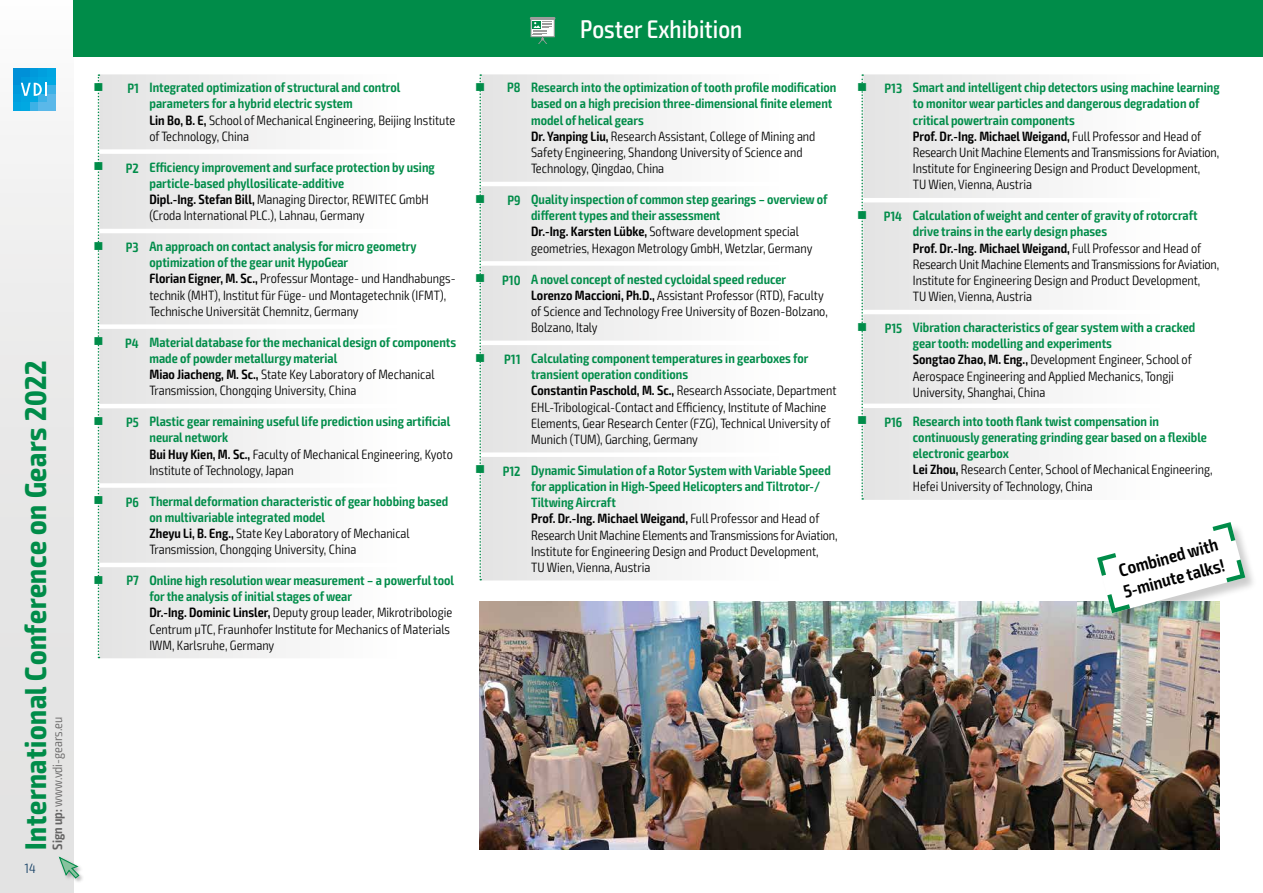
<style>
.page{position:relative;width:1263px;height:893px;background:#fff}
.page>*{position:absolute;margin:0;border:0;box-sizing:border-box;transform-origin:0 0}
.t1{font:700 condensed 30px "Exo 2";letter-spacing:.02em;color:#008c49}
.t2{font:500 condensed 25.5px "Exo 2";color:#fff}
.t3{font:600 condensed 18px/21.6px "Exo 2";color:#000}
.t4{font:300 condensed 13.5px/16.2px "Exo 2";color:#000}
.t5{font:600 condensed 13.5px/16.2px "Exo 2";color:#008c49}
.t6{font:300 condensed 13.5px "Exo 2";color:#646363}
.t7{font:300 condensed 13.5px "Exo 2";color:#103c62}
.s1{font-weight:600}
.s2{color:#000}
.s3{font-weight:300;color:#000}
.s4{color:#008c49}
.s5{font-weight:600;color:#008c49}
</style>
<div class="page">
<div style="left:0;top:0;width:73px;height:893px;background:linear-gradient(to bottom,#f8f8f7,#dedede)"></div>
<div style="left:73px;top:0;width:1190px;height:56px;background:#008c49"></div>
<div style="left:13px;top:102px;width:8px;height:9px;background:#00a5e1"></div>
<div style="left:21px;top:102px;width:9px;height:9px;background:#00a8e2"></div>
<div style="left:30px;top:102px;width:8px;height:9px;background:#3cb1e6"></div>
<div style="left:38px;top:102px;width:9px;height:9px;background:#5ab8e9"></div>
<div style="left:47px;top:102px;width:8px;height:9px;background:#5ab8e9"></div>
<div style="left:13px;top:94px;width:8px;height:8px;background:#009fde"></div>
<div style="left:21px;top:94px;width:9px;height:8px;background:#00a5e1"></div>
<div style="left:30px;top:94px;width:8px;height:8px;background:#00a8e2"></div>
<div style="left:38px;top:94px;width:9px;height:8px;background:#3cb1e6"></div>
<div style="left:47px;top:94px;width:8px;height:8px;background:#5ab8e9"></div>
<div style="left:13px;top:85px;width:8px;height:9px;background:#0099db"></div>
<div style="left:47px;top:85px;width:8px;height:9px;background:#3cb1e6"></div>
<div style="left:13px;top:77px;width:8px;height:8px;background:#0090d7"></div>
<div style="left:21px;top:77px;width:9px;height:8px;background:#0099db"></div>
<div style="left:30px;top:77px;width:8px;height:8px;background:#009fde"></div>
<div style="left:38px;top:77px;width:9px;height:8px;background:#00a5e1"></div>
<div style="left:47px;top:77px;width:8px;height:8px;background:#00a8e2"></div>
<div style="left:13px;top:68px;width:8px;height:9px;background:#0090d7"></div>
<div style="left:21px;top:68px;width:9px;height:9px;background:#0090d7"></div>
<div style="left:30px;top:68px;width:8px;height:9px;background:#0099db"></div>
<div style="left:38px;top:68px;width:9px;height:9px;background:#009fde"></div>
<svg style="left:21px;top:83px;width:26px;height:13px"></svg>
<div style="left:47px;top:68px;width:8px;height:9px;background:#00a5e1"></div>
<div style="left:58px;top:856px;width:27px;height:28px;background:#000;opacity:.29"></div>
<svg style="left:58px;top:856px;width:22px;height:23px"></svg>
<svg style="left:97px;top:74px;width:189px;height:584px"></svg>
<div style="left:481px;top:74px;width:186px;height:506px;background:#ececec"></div>
<div style="left:863px;top:74px;width:186px;height:426px;background:#ececec"></div>
<svg style="left:98px;top:74px;width:1px;height:584px"></svg>
<svg style="left:479px;top:74px;width:2px;height:506px"></svg>
<img style="left:479px;top:602px;width:740px;height:248px">
<hr style="left:530px;top:17px;width:25px;height:3px;background:#9d9d9c">
<div style="left:531px;top:19px;width:24px;height:18px;background:#fff;border:1px solid #9d9d9c"></div>
<svg style="left:533px;top:21px;width:19px;height:23px"></svg>
<div style="left:1098px;top:523px;width:160px;height:103px;background:#000;opacity:.2"></div>
<svg style="left:1097px;top:522px;width:148px;height:91px"></svg>
<svg style="left:861px;top:74px;width:2px;height:426px"></svg>
<h1 class="t1" style="left:18px;top:850px;width:490px;rotate:-90deg">International Conference on Gears 2022</h1>
<p class="t6" style="left:50px;top:850px;width:134px;rotate:-90deg"><span class="s1">Sign up:</span> www.vdi-gears.eu</p>
<p class="t7" style="left:25px;top:860px;width:13px">14</p>
<p class="t5" style="left:149px;top:80px;width:307px;text-indent:-56px">■ P1 Integrated optimization of structural and control parameters for a hybrid electric system<br><span class="s2">Lin Bo, B. E,</span> <span class="s3">School of Mechanical Engineering, Beijing Institute of Technology, China</span></p>
<p class="t5" style="left:149px;top:159px;width:287px;text-indent:-56px">■ P2 Efficiency improvement and surface protection by using particle-based phyllosilicate-additive<br><span class="s2">Dipl.-Ing. Stefan Bill,</span> <span class="s3">Managing Director, REWITEC GmbH (Croda International PLC.), Lahnau, Germany</span></p>
<p class="t4" style="left:149px;top:239px;width:308px;text-indent:-56px"><span class="s4">■</span> <span class="s5">P3 An approach on contact analysis for micro geometry optimization of the gear unit HypoGear<br></span><span class="s1">Florian Eigner, M. Sc.,</span> Professur Montage- und Handhabungs&shy;technik (MHT), Institut für Füge- und Montagetechnik (IFMT), Technische Universität Chemnitz, Germany</p>
<p class="t5" style="left:149px;top:334px;width:308px;text-indent:-56px">■ P4 Material database for the mechanical design of components made of powder metallurgy material<br><span class="s2">Miao Jiacheng, M. Sc.,</span> <span class="s3">State Key Laboratory of Mechanical Transmission, Chongqing University, China</span></p>
<p class="t5" style="left:149px;top:414px;width:305px;text-indent:-56px">■ P5 Plastic gear remaining useful life prediction using artificial neural network<br><span class="s2">Bui Huy Kien, M. Sc.,</span> <span class="s3">Faculty of Mechanical Engineering, Kyoto Institute of Technology, Japan</span></p>
<p class="t5" style="left:149px;top:493px;width:300px;text-indent:-56px">■ P6 Thermal deformation characteristic of gear hobbing based on multivariable integrated model<br><span class="s2">Zheyu Li, B. Eng.,</span> <span class="s3">State Key Laboratory of Mechanical Transmission, Chongqing University, China</span></p>
<p class="t4" style="left:149px;top:572px;width:306px;text-indent:-56px"><span class="s4">■</span> <span class="s5">P7 Online high resolution wear measurement – a powerful tool for the analysis of initial stages of wear<br></span><span class="s1">Dr.-Ing. Dominic Linsler,</span> Deputy group leader, Mikrotribologie Centrum µTC, Fraunhofer Institute for Mechanics of Materials IWM, Karlsruhe, Germany</p>
<h2 class="t2" style="left:580px;top:14px;width:163px">Poster Exhibition</h2>
<p class="t5" style="left:531px;top:80px;width:307px;text-indent:-56px">■ P8 Research into the optimization of tooth profile modification based on a high precision three-dimensional finite element model of helical gears<br><span class="s2">Dr. Yanping Liu,</span> <span class="s3">Research Assistant, College of Mining and Safety Engineering, Shandong University of Science and Technology, Qingdao, China</span></p>
<p class="t5" style="left:531px;top:192px;width:298px;text-indent:-56px">■ P9 Quality inspection of common step gearings – overview of different types and their assessment<br><span class="s2">Dr.-Ing. Karsten Lübke,</span> <span class="s3">Software development special geometries, Hexagon Metrology GmbH, Wetzlar, Germany</span></p>
<p class="t4" style="left:531px;top:271px;width:298px;text-indent:-56px"><span class="s4">■</span> <span class="s5">P10 A novel concept of nested cycloidal speed reducer </span><span class="s1">Lorenzo Maccioni, Ph.D.,</span> Assistant Professor (RTD), Faculty of Science and Technology Free University of Bozen-Bolzano, Bolzano, Italy</p>
<p class="t4" style="left:531px;top:350px;width:307px;text-indent:-56px"><span class="s4">■</span> <span class="s5">P11 Calculating component temperatures in gearboxes for transient operation conditions<br></span><span class="s1">Constantin Paschold, M. Sc.,</span> Research Associate, Department EHL-Tribological-Contact and Efficiency, Institute of Machine Elements, Gear Research Center (FZG), Technical University of Munich (TUM), Garching, Germany</p>
<p class="t4" style="left:531px;top:462px;width:308px;text-indent:-56px"><span class="s4">■</span> <span class="s5">P12 Dynamic Simulation of a Rotor System with Variable Speed for application in High-Speed Helicopters and Tiltrotor-/ Tiltwing Aircraft<br></span><span class="s1">Prof. Dr.-Ing. Michael Weigand,</span> Full Professor and Head of Research Unit Machine Elements and Transmissions for Aviation, Institute for Engineering Design and Product Development,<br>TU Wien, Vienna, Austria</p>
<p class="t4" style="left:913px;top:80px;width:308px;text-indent:-56px"><span class="s4">■</span> <span class="s5">P13 Smart and intelligent chip detectors using machine learning to monitor wear particles and dangerous degradation of critical powertrain components<br></span><span class="s1">Prof. Dr.-Ing. Michael Weigand,</span> Full Professor and Head of Research Unit Machine Elements and Transmissions for Aviation, Institute for Engineering Design and Product Development,<br>TU Wien, Vienna, Austria</p>
<p class="t4" style="left:913px;top:208px;width:308px;text-indent:-56px"><span class="s4">■</span> <span class="s5">P14 Calculation of weight and center of gravity of rotorcraft drive trains in the early design phases<br></span><span class="s1">Prof. Dr.-Ing. Michael Weigand,</span> Full Professor and Head of Research Unit Machine Elements and Transmissions for Aviation, Institute for Engineering Design and Product Development,<br>TU Wien, Vienna, Austria</p>
<p class="t4" style="left:913px;top:320px;width:284px;text-indent:-56px"><span class="s4">■</span> <span class="s5">P15 Vibration characteristics of gear system with a cracked gear tooth: modelling and experiments<br></span><span class="s1">Songtao Zhao, M. Eng.,</span> Development Engineer, School of Aerospace Engineering and Applied Mechanics, Tongji University, Shanghai, China</p>
<p class="t5" style="left:913px;top:413px;width:301px;text-indent:-56px">■ P16 Research into tooth flank twist compensation in continuously generating grinding gear based on a flexible electronic gearbox<br><span class="s2">Lei Zhou,</span> <span class="s3">Research Center, School of Mechanical Engineering, Hefei University of Technology, China</span></p>
<h3 class="t3" style="left:1115px;top:561px;width:106px;rotate:-15deg">Combined with<br>5-minute talks!</h3>
</div>
